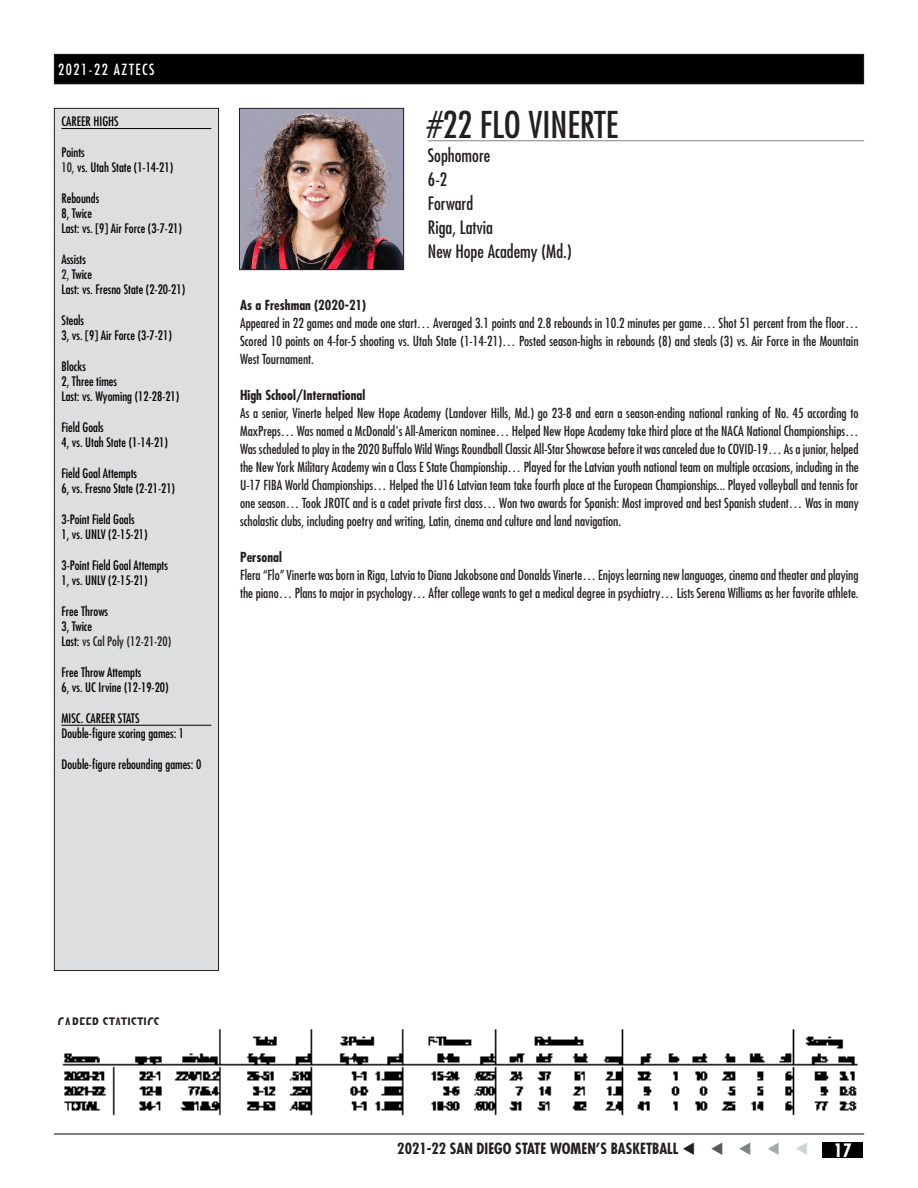
<style>
.page{position:relative;width:918px;height:1188px;background:#fff}
.page>*{position:absolute;margin:0;border:0;box-sizing:border-box;transform-origin:0 0}
.t1{font:condensed 36px "Futura Std";color:#231f20}
.t2{font:condensed 18px/24px "Futura Std";color:#231f20}
.t3{font:700 condensed 18px "Futura Std";color:#fff}
.t4{font:700 condensed 15px "Futura Std";color:#231f20}
.t5{font:condensed 15px "Futura Std";letter-spacing:.1em;color:#fff}
.t6{font:condensed 13.5px/18px "Futura Std";color:#231f20;text-align:justify}
.t7{font:700 condensed 13.5px "Futura Std";color:#231f20}
.t8{font:condensed 12.75px/15.3px "Futura Std";color:#000}
.s1{color:#231f20}
.s2{color:#58595b}
.s3{color:#808285}
.s4{color:#a7a9ac}
.s5{color:#d1d3d4}
</style>
<div class="page">
<div style="left:822px;top:1142px;width:41px;height:15px;background:#000"></div>
<hr style="left:54px;top:1134px;width:810px;height:1px;background:#000">
<hr style="left:428px;top:140px;width:436px;height:1px;background:#808285">
<img style="left:241px;top:110px;width:161px;height:158px">
<div style="left:239px;top:108px;width:165px;height:162px;border:1px solid #231f20"></div>
<div style="left:54px;top:54px;width:810px;height:30px;background:#000"></div>
<div style="left:54px;top:54px;width:810px;height:30px;border:1px solid #231f20"></div>
<img style="left:62px;top:1029px;width:796px;height:87px">
<div style="left:54px;top:108px;width:165px;height:863px;background:#dddedf"></div>
<hr style="left:62px;top:128px;width:149px;height:1px;background:#000">
<hr style="left:62px;top:725px;width:149px;height:1px;background:#000">
<div style="left:54px;top:108px;width:165px;height:863px;border:1px solid #231f20"></div>
<p class="t5" style="left:58px;top:61px;width:98px">2021-22 AZTECS</p>
<p class="t8" style="left:62px;top:114px;width:59px">CAREER HIGHS</p>
<p class="t8" style="left:62px;top:144px;width:113px">Points<br><span class="s1">10,</span> vs. Utah State (1-14-21)</p>
<p class="t8" style="left:62px;top:190px;width:122px">Rebounds<br>8, Twice<br>Last: vs. [9] Air Force (3-7-21)</p>
<p class="t8" style="left:62px;top:251px;width:125px">Assists<br><span class="s1">2,</span> Twice<br>Last: vs. Fresno State (2-20-21)</p>
<p class="t8" style="left:62px;top:312px;width:112px">Steals<br>3, vs. [9] Air Force (3-7-21)</p>
<p class="t8" style="left:62px;top:358px;width:119px">Blocks<br>2, Three times<br>Last: vs. Wyoming (12-28-21)</p>
<p class="t8" style="left:62px;top:420px;width:108px">Field Goals<br>4, vs. Utah State (1-14-21)</p>
<p class="t8" style="left:62px;top:465px;width:115px">Field Goal Attempts<br>6, vs. Fresno State (2-21-21)</p>
<p class="t8" style="left:62px;top:511px;width:88px">3-Point Field Goals<br>1, vs. UNLV (2-15-21)</p>
<p class="t8" style="left:62px;top:557px;width:108px">3-Point Field Goal Attempts<br>1, vs. UNLV (2-15-21)</p>
<p class="t8" style="left:62px;top:603px;width:111px">Free Throws<br>3, Twice<br>Last: <span class="s1">vs Cal Poly (12-21-20)</span></p>
<p class="t8" style="left:62px;top:664px;width:109px">Free Throw Attempts<br>6, vs. UC Irvine (12-19-20)</p>
<p class="t8" style="left:62px;top:710px;width:124px">MISC. CAREER STATS<br>Double-figure scoring games: 1</p>
<p class="t8" style="left:62px;top:756px;width:141px">Double-figure rebounding games: 0</p>
<h1 class="t1" style="left:428px;top:103px;width:192px">#22 FLO VINERTE</h1>
<h2 class="t2" style="left:428px;top:143px;width:145px">Sophomore<br>6-2<br>Forward<br>Riga, Latvia<br>New Hope Academy (Md.)</h2>
<p class="t7" style="left:240px;top:297px;width:128px">As a Freshman (2020-21)</p>
<p class="t6" style="left:240px;top:314px;width:620px">Appeared in 22 games and made one start… Averaged 3.1 points and 2.8 rebounds in 10.2 minutes per game… Shot 51 percent from the floor… Scored 10 points on 4-for-5 shooting vs. Utah State (1-14-21)… Posted season-highs in rebounds (8) and steals (3) vs. Air Force in the Mountain West Tournament.</p>
<p class="t7" style="left:240px;top:387px;width:127px">High School/International</p>
<p class="t6" style="left:240px;top:404px;width:620px">As a senior, Vinerte helped New Hope Academy (Landover Hills, Md.) go 23-8 and earn a season-ending national ranking of No. 45 according to MaxPreps… Was named a McDonald's All-American nominee… Helped New Hope Academy take third place at the NACA National Championships… Was scheduled to play in the 2020 Buffalo Wild Wings Roundball Classic All-Star Showcase before it was canceled due to COVID-19… As a junior, helped the New York Military Academy win a Class E State Championship… Played for the Latvian youth national team on multiple occasions, including in the U-17 FIBA World Championships… Helped the U16 Latvian team take fourth place at the European Championships... Played volleyball and tennis for one season… Took JROTC and is a cadet private first class… Won two awards for Spanish: Most improved and best Spanish student… Was in many scholastic clubs, including poetry and writing, Latin, cinema and culture and land navigation.</p>
<p class="t7" style="left:240px;top:549px;width:43px">Personal</p>
<p class="t6" style="left:240px;top:566px;width:620px">Flera “Flo” Vinerte was born in Riga, Latvia to Diana Jakobsone and Donalds Vinerte… Enjoys learning new languages, cinema and theater and playing the piano… Plans to major in psychology… After college wants to get a medical degree in psychiatry… Lists Serena Williams as her favorite athlete.</p>
<h2 class="t2" style="left:58px;top:1012px;width:104px">CAREER STATISTICS</h2>
<p class="t4" style="left:397px;top:1139px;width:412px">2021-22 SAN DIEGO STATE WOMEN’S BASKETBALL ▼ <span class="s2">▼</span> <span class="s3">▼</span> <span class="s4">▼</span> <span class="s5">▼</span></p>
<h2 class="t3" style="left:834px;top:1139px;width:19px">17</h2>
</div>
